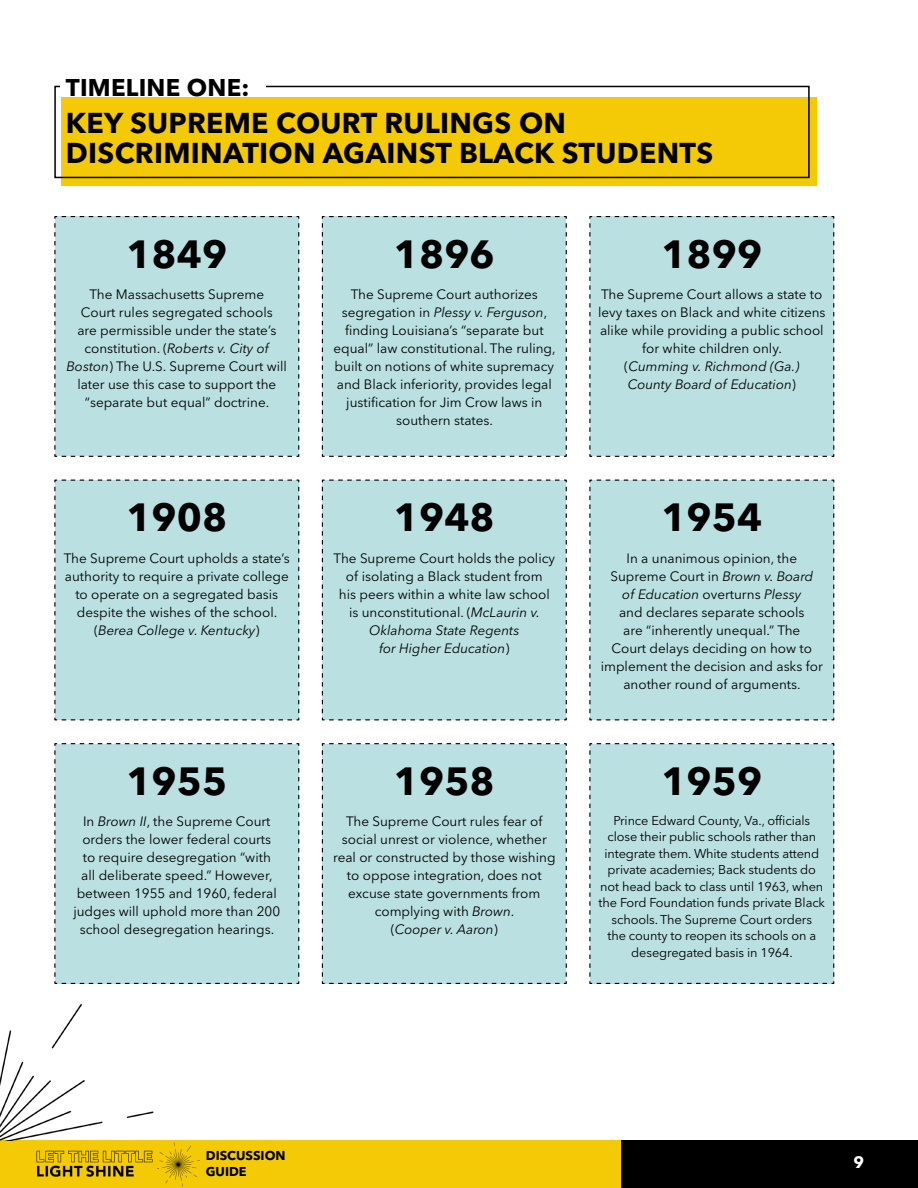
<style>
.page{position:relative;width:918px;height:1188px;background:#fff}
.page>*{position:absolute;margin:0;border:0;box-sizing:border-box;transform-origin:0 0}
.t1{font:700 39px "Avenir Next LT Pro";color:#000}
.t2{font:700 28.5px/30px "Avenir Next LT Pro";letter-spacing:.01em;color:#000}
.t3{font:700 24px "Avenir Next LT Pro";letter-spacing:.01em;color:#000}
.t4{font:700 16.5px "Avenir Next LT Pro";color:#fff}
.t5{font:13.5px/18px "Avenir Next LT Pro";color:#000;text-align:center}
.t6{font:12.75px/16.5px "Avenir Next LT Pro";letter-spacing:-.01em;color:#000;text-align:center}
.t7{font:700 12.75px/15.3px "Avenir Next LT Pro";color:#000}
.s1{font-style:italic}
</style>
<div class="page">
<div style="left:0;top:1140px;width:621px;height:48px;background:#f3ca05"></div>
<img style="left:36px;top:1150px;width:117px;height:27px">
<img style="left:157px;top:1142px;width:42px;height:45px">
<div style="left:621px;top:1140px;width:297px;height:48px;background:#000"></div>
<div style="left:61px;top:97px;width:756px;height:89px;background:#f3ca05"></div>
<div style="left:54px;top:86px;width:756px;height:92px;border:2px solid #000"></div>
<div style="left:60px;top:78px;width:206px;height:14px;background:#fff"></div>
<div style="left:54px;top:216px;width:246px;height:241px;background:#bae0e2"></div>
<div style="left:54px;top:479px;width:246px;height:242px;background:#bae0e2"></div>
<div style="left:54px;top:743px;width:246px;height:241px;background:#bae0e2"></div>
<div style="left:321px;top:216px;width:246px;height:241px;background:#bae0e2"></div>
<div style="left:321px;top:479px;width:246px;height:242px;background:#bae0e2"></div>
<div style="left:321px;top:743px;width:246px;height:241px;background:#bae0e2"></div>
<div style="left:589px;top:216px;width:246px;height:241px;background:#bae0e2"></div>
<div style="left:589px;top:479px;width:246px;height:242px;background:#bae0e2"></div>
<div style="left:589px;top:743px;width:246px;height:241px;background:#bae0e2"></div>
<img style="left:1px;top:962px;width:174px;height:178px">
<h3 class="t3" style="left:66px;top:73px;width:185px">TIMELINE ONE:</h3>
<h2 class="t2" style="left:66px;top:107px;width:649px">KEY SUPREME COURT RULINGS ON<br>DISCRIMINATION AGAINST BLACK STUDENTS</h2>
<h1 class="t1" style="left:126px;top:230px;width:102px">1849</h1>
<p class="t5" style="left:67px;top:285px;width:222px">The Massachusetts Supreme<br>Court rules segregated schools<br>are permissible under the state’s constitution. (<span class="s1">Roberts v. City of<br>Boston</span>) The U.S. Supreme Court will later use this case to support the “separate but equal” doctrine.</p>
<h1 class="t1" style="left:126px;top:494px;width:102px">1908</h1>
<p class="t5" style="left:64px;top:549px;width:227px">The Supreme Court upholds a state’s authority to require a private college to operate on a segregated basis despite the wishes of the school. (<span class="s1">Berea College v. Kentucky</span>)</p>
<h1 class="t1" style="left:126px;top:757px;width:102px">1955</h1>
<p class="t5" style="left:73px;top:813px;width:208px">In <span class="s1">Brown II</span>, the Supreme Court orders the lower federal courts<br>to require desegregation “with<br>all deliberate speed.” However, between 1955 and 1960, federal judges will uphold more than 200 school desegregation hearings.</p>
<h1 class="t1" style="left:394px;top:230px;width:102px">1896</h1>
<p class="t5" style="left:333px;top:285px;width:224px">The Supreme Court authorizes segregation in <span class="s1">Plessy v. Ferguson</span>, finding Louisiana’s “separate but equal” law constitutional. The ruling, built on notions of white supremacy and Black inferiority, provides legal justification for Jim Crow laws in southern states.</p>
<h1 class="t1" style="left:394px;top:494px;width:102px">1948</h1>
<p class="t5" style="left:334px;top:549px;width:223px">The Supreme Court holds the policy of isolating a Black student from<br>his peers within a white law school is unconstitutional. (<span class="s1">McLaurin v.<br>Oklahoma State Regents<br>for Higher Education</span>)</p>
<h1 class="t1" style="left:394px;top:757px;width:102px">1958</h1>
<p class="t5" style="left:333px;top:813px;width:224px">The Supreme Court rules fear of social unrest or violence, whether real or constructed by those wishing to oppose integration, does not excuse state governments from complying with <span class="s1">Brown</span>.<br>(<span class="s1">Cooper v. Aaron</span>)</p>
<h1 class="t1" style="left:661px;top:230px;width:102px">1899</h1>
<p class="t5" style="left:598px;top:285px;width:229px">The Supreme Court allows a state to levy taxes on Black and white citizens alike while providing a public school for white children only.<br>(<span class="s1">Cumming v. Richmond (Ga.)<br>County Board of Education</span>)</p>
<h1 class="t1" style="left:661px;top:494px;width:102px">1954</h1>
<p class="t5" style="left:601px;top:549px;width:224px">In a unanimous opinion, the<br>Supreme Court in <span class="s1">Brown v. Board<br>of Education</span> overturns <span class="s1">Plessy<br></span>and declares separate schools<br>are “inherently unequal.” The<br>Court delays deciding on how to implement the decision and asks for another round of arguments.</p>
<h1 class="t1" style="left:661px;top:757px;width:102px">1959</h1>
<p class="t6" style="left:599px;top:812px;width:228px">Prince Edward County, Va., officials close their public schools rather than integrate them. White students attend private academies; Back students do not head back to class until 1963, when the Ford Foundation funds private Black schools. The Supreme Court orders<br>the county to reopen its schools on a desegregated basis in 1964.</p>
<p class="t7" style="left:206px;top:1148px;width:81px">DISCUSSION<br>GUIDE</p>
<p class="t4" style="left:853px;top:1152px;width:12px">9</p>
</div>
